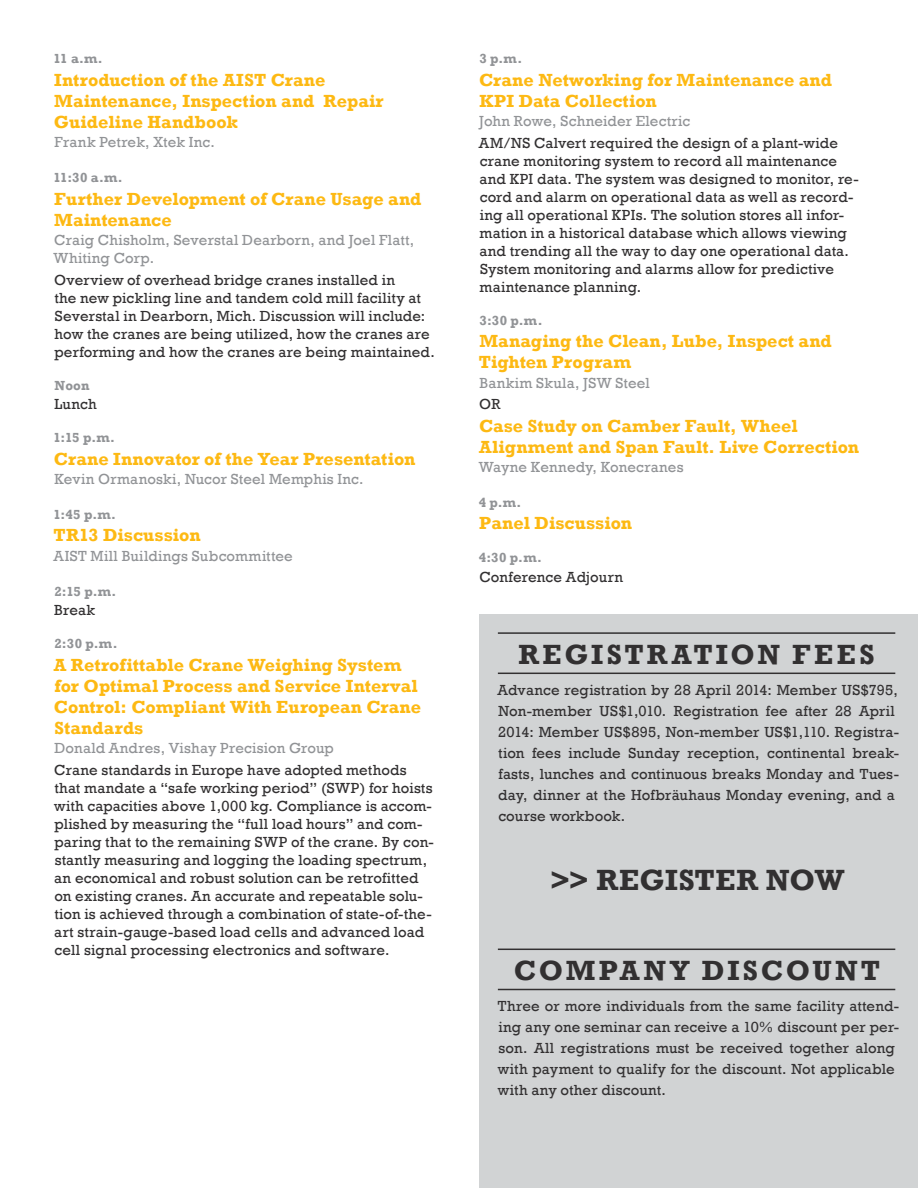
<style>
.page{position:relative;width:918px;height:1188px;background:#fff}
.page>*{position:absolute;margin:0;border:0;box-sizing:border-box;transform-origin:0 0}
.t1{font:700 30px "Rockwell";letter-spacing:.01em;color:#323031}
.t2{font:700 28.5px "Rockwell";letter-spacing:.11em;color:#323031}
.t3{font:700 18px/21px "Rockwell";color:#fdb913}
.t4{font:15px/18px "Rockwell";letter-spacing:.01em;color:#323031}
.t5{font:15px/18px "Rockwell";letter-spacing:.01em;color:#919396}
.t6{font:700 13.5px "Rockwell";letter-spacing:.01em;color:#919396}
</style>
<div class="page">
<div style="left:479px;top:614px;width:439px;height:574px;background:#d1d3d4"></div>
<hr style="left:498px;top:632px;width:397px;height:2px;background:#323031">
<hr style="left:498px;top:673px;width:397px;height:1px;background:#323031">
<hr style="left:498px;top:949px;width:397px;height:1px;background:#323031">
<hr style="left:498px;top:989px;width:397px;height:1px;background:#323031">
<p class="t6" style="left:53px;top:51px;width:51px">11 a.m.</p>
<p class="t3" style="left:54px;top:69px;width:331px">Introduction of the AIST Crane<br>Maintenance, Inspection and Repair<br>Guideline Handbook</p>
<p class="t5" style="left:54px;top:134px;width:162px">Frank Petrek, Xtek Inc.</p>
<p class="t6" style="left:53px;top:169px;width:71px">11:30 a.m.</p>
<p class="t3" style="left:54px;top:188px;width:369px">Further Development of Crane Usage and<br>Maintenance</p>
<p class="t5" style="left:54px;top:231px;width:362px">Craig Chisholm, Severstal Dearborn, and Joel Flatt,<br>Whiting Corp.</p>
<p class="t4" style="left:54px;top:271px;width:382px">Overview of overhead bridge cranes installed in<br>the new pickling line and tandem cold mill facility at Severstal in Dearborn, Mich. Discussion will include: how the cranes are being utilized, how the cranes are performing and how the cranes are being maintained.</p>
<p class="t6" style="left:55px;top:377px;width:36px">Noon</p>
<p class="t4" style="left:54px;top:395px;width:44px">Lunch</p>
<p class="t6" style="left:53px;top:429px;width:63px">1:15 p.m.</p>
<p class="t3" style="left:54px;top:448px;width:363px">Crane Innovator of the Year Presentation</p>
<p class="t5" style="left:54px;top:470px;width:311px">Kevin Ormanoski, Nucor Steel Memphis Inc.</p>
<p class="t6" style="left:53px;top:506px;width:64px">1:45 p.m.</p>
<p class="t3" style="left:54px;top:525px;width:149px">TR13 Discussion</p>
<p class="t5" style="left:54px;top:547px;width:241px">AIST Mill Buildings Subcommittee</p>
<p class="t6" style="left:54px;top:583px;width:64px">2:15 p.m.</p>
<p class="t4" style="left:54px;top:601px;width:42px">Break</p>
<p class="t6" style="left:54px;top:635px;width:65px">2:30 p.m.</p>
<p class="t3" style="left:54px;top:654px;width:369px">A Retrofittable Crane Weighing System for Optimal Process and Service Interval<br>Control: Compliant With European Crane<br>Standards</p>
<p class="t5" style="left:54px;top:739px;width:281px">Donald Andres, Vishay Precision Group</p>
<p class="t4" style="left:54px;top:761px;width:381px">Crane standards in Europe have adopted methods that mandate a “safe working period” (SWP) for hoists with capacities above 1,000 kg. Compliance is accom&shy;plished by measuring the “full load hours” and com&shy;paring that to the remaining SWP of the crane. By con&shy;stantly measuring and logging the loading spectrum, an economical and robust solution can be retrofitted on existing cranes. An accurate and repeatable solu&shy;tion is achieved through a combination of state-of-the&shy;art strain-gauge-based load cells and advanced load cell signal processing electronics and software.</p>
<p class="t6" style="left:479px;top:51px;width:44px">3 p.m.</p>
<p class="t3" style="left:479px;top:69px;width:354px">Crane Networking for Maintenance and<br>KPI Data Collection</p>
<p class="t5" style="left:479px;top:113px;width:213px">John Rowe, Schneider Electric</p>
<p class="t4" style="left:479px;top:134px;width:381px">AM/NS Calvert required the design of a plant-wide crane monitoring system to record all maintenance and KPI data. The system was designed to monitor, re&shy;cord and alarm on operational data as well as record&shy;ing all operational KPIs. The solution stores all infor&shy;mation in a historical database which allows viewing and trending all the way to day one operational data.<br>System monitoring and alarms allow for predictive maintenance planning.</p>
<p class="t6" style="left:479px;top:312px;width:65px">3:30 p.m.</p>
<p class="t3" style="left:479px;top:331px;width:354px">Managing the Clean, Lube, Inspect and<br>Tighten Program</p>
<p class="t5" style="left:480px;top:374px;width:172px">Bankim Skula, JSW Steel</p>
<p class="t4" style="left:479px;top:395px;width:23px">OR</p>
<p class="t3" style="left:479px;top:415px;width:382px">Case Study on Camber Fault, Wheel<br>Alignment and Span Fault. Live Correction</p>
<p class="t5" style="left:479px;top:458px;width:206px">Wayne Kennedy, Konecranes</p>
<p class="t6" style="left:479px;top:494px;width:44px">4 p.m.</p>
<p class="t3" style="left:479px;top:513px;width:154px">Panel Discussion</p>
<p class="t6" style="left:479px;top:550px;width:65px">4:30 p.m.</p>
<p class="t4" style="left:479px;top:568px;width:145px">Conference Adjourn</p>
<h2 class="t2" style="left:518px;top:637px;width:358px">REGISTRATION FEES</h2>
<p class="t4" style="left:498px;top:680px;width:403px;line-height:21px">Advance registration by 28 April 2014: Member US$795, Non-member US$1,010. Registration fee after 28 April 2014: Member US$895, Non-member US$1,110. Registra&shy;tion fees include Sunday reception, continental break&shy;fasts, lunches and continuous breaks Monday and Tues&shy;day, dinner at the Hofbräuhaus Monday evening, and a course workbook.</p>
<h1 class="t1" style="left:550px;top:862px;width:296px">&gt;&gt; REGISTER NOW</h1>
<h2 class="t2" style="left:514px;top:953px;width:368px">COMPANY DISCOUNT</h2>
<p class="t4" style="left:498px;top:996px;width:403px;line-height:21px">Three or more individuals from the same facility attend&shy;ing any one seminar can receive a 10% discount per per&shy;son. All registrations must be received together along with payment to qualify for the discount. Not applicable with any other discount.</p>
</div>
